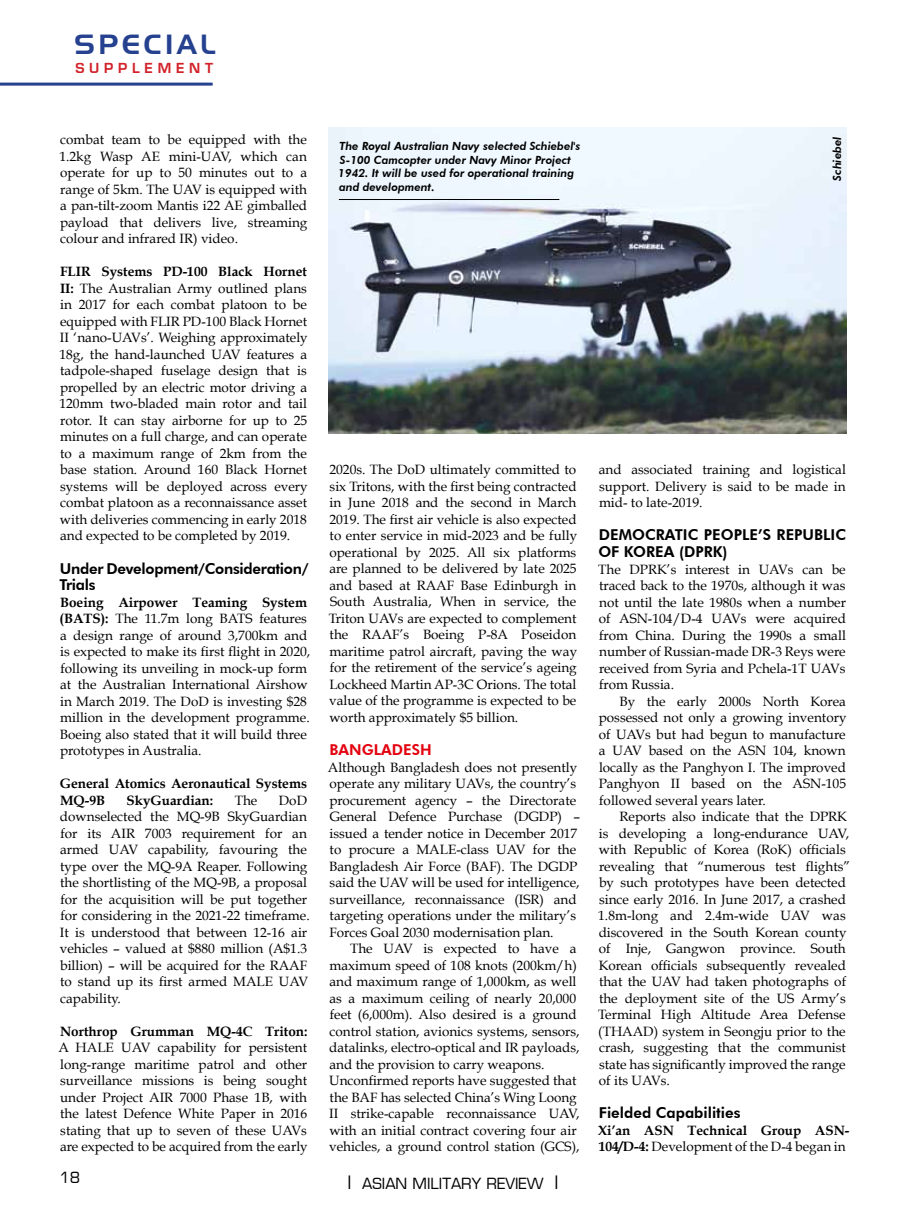
<style>
.page{position:relative;width:906px;height:1217px;background:#fff}
.page>*{position:absolute;margin:0;border:0;box-sizing:border-box;transform-origin:0 0}
.t1{font:27px "Handel Gothic BT";letter-spacing:.135em;color:#25418f}
.t2{font:800 15px/16.5px "Futura BT";color:#000}
.t3{font:800 15px/16.5px "Futura BT";letter-spacing:-.02em;color:#000}
.t4{font:15px "Euromode Plain";color:#000}
.t5{font:800 15px "Futura BT";color:#e3000f}
.t6{font:13.5px/16.5px "Book Antiqua";color:#000;text-align:justify}
.t7{font:700 13.5px/16.5px "Book Antiqua";color:#000}
.t8{font:13.5px "Square 721 Dm Normal";letter-spacing:.355em;color:#d2222a}
.t9{font:italic 800 11.25px/13.5px "Futura BT";color:#000}
.s1{font-weight:700}
.s2{font-weight:400}
.s3{font-size:18px}
</style>
<div class="page">
<hr style="left:0;top:83px;width:213px;height:3px;background:#25418f">
<img style="left:329px;top:128px;width:517px;height:305px">
<hr style="left:339px;top:199px;width:220px;height:1px;background:#000">
<h1 class="t1" style="left:74px;top:27px;width:142px">SPECIAL</h1>
<p class="t8" style="left:75px;top:60px;width:139px">SUPPLEMENT</p>
<p class="t6" style="left:59px;top:131px;width:249px">combat team to be equipped with the 1.2kg Wasp AE mini-UAV, which can operate for up to 50 minutes out to a range of 5km. The UAV is equipped with a pan-tilt-zoom Mantis i22 AE gimballed payload that delivers live, streaming colour and infrared IR) video.</p>
<p class="t6" style="left:59px;top:263px;width:250px"><span class="s1">FLIR Systems PD-100 Black Hornet II:</span> The Australian Army outlined plans in 2017 for each combat platoon to be equipped with FLIR PD-100 Black Hornet II ‘nano-UAVs’. Weighing approximately 18g, the hand-launched UAV features a tadpole-shaped fuselage design that is propelled by an electric motor driving a 120mm two-bladed main rotor and tail rotor. It can stay airborne for up to 25 minutes on a full charge, and can operate to a maximum range of 2km from the base station. Around 160 Black Hornet systems will be deployed across every combat platoon as a reconnaissance asset with deliveries commencing in early 2018 and expected to be completed by 2019.</p>
<p class="t3" style="left:60px;top:559px;width:250px">Under Development/Consideration/<br>Trials</p>
<p class="t6" style="left:60px;top:593px;width:252px;text-align:left"><span class="s1">Boeing Airpower Teaming System (BATS):</span> The 11.7m long BATS features a design range of around 3,700km and is expected to make its first flight in 2020, following its unveiling in mock-up form at the Australian International Airshow in March 2019. The DoD is investing $28 million in the development programme.<br>Boeing also stated that it will build three prototypes in Australia.</p>
<p class="t7" style="left:60px;top:775px;width:248px">General Atomics Aeronautical Systems<br>MQ-9B</p>
<p class="t7" style="left:127px;top:791px;width:88px">SkyGuardian:</p>
<p class="t6" style="left:235px;top:791px;width:24px">The</p>
<p class="t6" style="left:60px;top:791px;width:251px;text-align:left;text-indent:219px">DoD downselected the MQ-9B SkyGuardian for its AIR 7003 requirement for an armed UAV capability, favouring the type over the MQ-9A Reaper. Following the shortlisting of the MQ-9B, a proposal for the acquisition will be put together for considering in the 2021-22 timeframe.<br>It is understood that between 12-16 air vehicles – valued at $880 million (A$1.3 billion) – will be acquired for the RAAF to stand up its first armed MALE UAV capability.</p>
<p class="t7" style="left:60px;top:1022px;width:249px">Northrop Grumman MQ-4C Triton:</p>
<p class="t6" style="left:58px;top:1039px;width:251px">A HALE UAV capability for persistent long-range maritime patrol and other surveillance missions is being sought under Project AIR 7000 Phase 1B, with the latest Defence White Paper in 2016 stating that up to seven of these UAVs are expected to be acquired from the early</p>
<p class="t9" style="left:338px;top:139px;width:244px">The Royal Australian Navy selected Schiebel's S-100 Camcopter under Navy Minor Project 1942. It will be used for operational training and development.</p>
<p class="t9" style="left:830px;top:180px;width:45px;rotate:-90deg">Schiebel</p>
<p class="t6" style="left:329px;top:461px;width:250px">2020s. The DoD ultimately committed to six Tritons, with the first being contracted in June 2018 and the second in March 2019. The first air vehicle is also expected to enter service in mid-2023 and be fully operational by 2025. All six platforms are planned to be delivered by late 2025 and based at RAAF Base Edinburgh in South Australia, When in service, the Triton UAVs are expected to complement the RAAF’s Boeing P-8A Poseidon maritime patrol aircraft, paving the way for the retirement of the service’s ageing Lockheed Martin AP-3C Orions. The total value of the programme is expected to be worth approximately $5 billion.</p>
<p class="t5" style="left:329px;top:740px;width:104px">BANGLADESH</p>
<p class="t6" style="left:328px;top:758px;width:254px;text-align:left">Although Bangladesh does not presently operate any military UAVs, the country’s procurement agency – the Directorate General Defence Purchase (DGDP) – issued a tender notice in December 2017 to procure a MALE-class UAV for the Bangladesh Air Force (BAF). The DGDP said the UAV will be used for intelligence, surveillance, reconnaissance (ISR) and targeting operations under the military’s Forces Goal 2030 modernisation plan.</p>
<p class="t6" style="left:329px;top:940px;width:252px;text-align:left;text-indent:21px">The UAV is expected to have a maximum speed of 108 knots (200km/h) and maximum range of 1,000km, as well as a maximum ceiling of nearly 20,000 feet (6,000m). Also desired is a ground control station, avionics systems, sensors, datalinks, electro-optical and IR payloads, and the provision to carry weapons.<br>Unconfirmed reports have suggested that the BAF has selected China’s Wing Loong II strike-capable reconnaissance UAV, with an initial contract covering four air vehicles, a ground control station (GCS),</p>
<p class="t6" style="left:599px;top:461px;width:249px">and associated training and logistical support. Delivery is said to be made in mid- to late-2019.</p>
<p class="t2" style="left:598px;top:526px;width:249px">DEMOCRATIC PEOPLE’S REPUBLIC<br>OF KOREA (DPRK)</p>
<p class="t6" style="left:598px;top:560px;width:249px">The DPRK’s interest in UAVs can be traced back to the 1970s, although it was not until the late 1980s when a number of ASN-104/D-4 UAVs were acquired from China. During the 1990s a small number of Russian-made DR-3 Reys were received from Syria and Pchela-1T UAVs from Russia.</p>
<p class="t6" style="left:599px;top:692px;width:249px;text-indent:21px">By the early 2000s North Korea possessed not only a growing inventory of UAVs but had begun to manufacture a UAV based on the ASN 104, known locally as the Panghyon I. The improved Panghyon II based on the ASN-105 followed several years later.</p>
<p class="t6" style="left:598px;top:808px;width:253px;text-align:left;text-indent:21px">Reports also indicate that the DPRK is developing a long-endurance UAV, with Republic of Korea (RoK) officials revealing that “numerous test flights” by such prototypes have been detected since early 2016. In June 2017, a crashed 1.8m-long and 2.4m-wide UAV was discovered in the South Korean county of Inje, Gangwon province. South Korean officials subsequently revealed that the UAV had taken photographs of the deployment site of the US Army’s Terminal High Altitude Area Defense (THAAD) system in Seongju prior to the crash, suggesting that the communist state has significantly improved the range of its UAVs.</p>
<p class="t2" style="left:599px;top:1104px;width:143px">Fielded Capabilities</p>
<p class="t7" style="left:598px;top:1121px;width:253px">Xi’an ASN Technical Group ASN-<br>104/D-4: <span class="s2">Development of the D-4 began in</span></p>
<p class="t4" style="left:60px;top:1168px;width:22px">18</p>
<p class="t4" style="left:347px;top:1174px;width:213px"><span class="s3">|</span> ASIAN MILITARY REVIEW <span class="s3">|</span></p>
</div>
